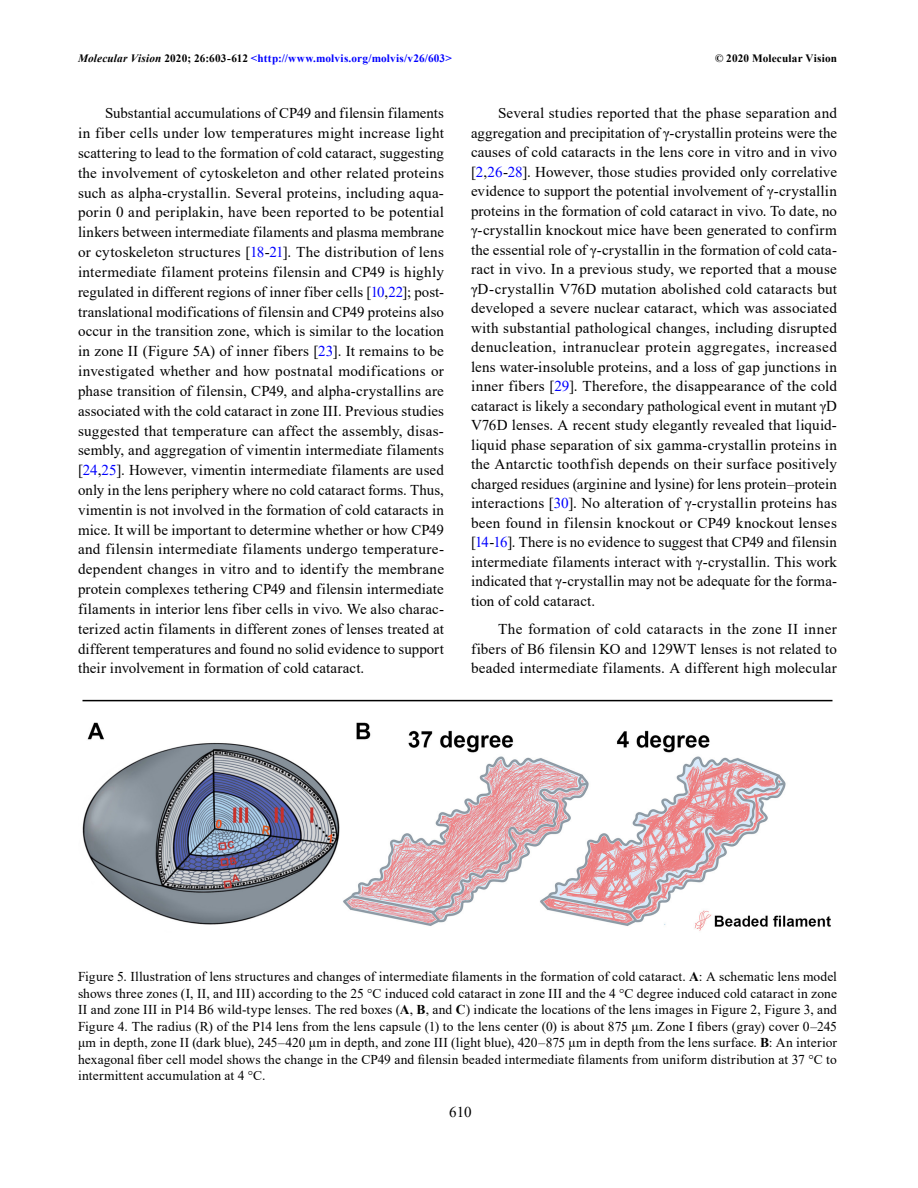
<style>
.page{position:relative;width:918px;height:1188px;background:#fff}
.page>*{position:absolute;margin:0;border:0;box-sizing:border-box;transform-origin:0 0}
.Para_Ind{font:15px/19.8px "Times New Roman";letter-spacing:.005em;color:#000;text-align:justify}
.Folio{font:15px "Times New Roman";color:#000}
.Fig_Caption{font:13.5px/16.5px "Times New Roman";letter-spacing:.01em;color:#000;text-align:justify}
.Header_Align_Left{font:700 11.25px "Times New Roman";letter-spacing:.015em;color:#00f}
.Header_Align_Right{font:700 11.25px "Times New Roman";letter-spacing:.015em;color:#000}
.s1{font-style:italic;color:#000}
.s2{color:#000}
.s3{color:#00f}
.s4{font-weight:700}
</style>
<div class="page">
<img style="left:82px;top:722px;width:749px;height:209px">
<hr style="left:82px;top:700px;width:750px;height:1px;background:#000">
<p class="Header_Align_Left" style="left:78px;top:50px;width:375px"><span class="s1">Molecular Vision</span> <span class="s2">2020; 26:603-612</span> &lt;http://www.molvis.org/molvis/v26/603&gt;</p>
<p class="Header_Align_Right" style="left:715px;top:50px;width:123px">© 2020 Molecular Vision</p>
<p class="Para_Ind" style="left:78px;top:103px;width:368px;text-indent:27px">Substantial accumulations of CP49 and filensin filaments in fiber cells under low temperatures might increase light scattering to lead to the formation of cold cataract, suggesting the involvement of cytoskeleton and other related proteins such as alpha-crystallin. Several proteins, including aqua&shy;porin 0 and periplakin, have been reported to be potential linkers between intermediate filaments and plasma membrane or cytoskeleton structures [<span class="s3">18</span>-<span class="s3">21</span>]. The distribution of lens intermediate filament proteins filensin and CP49 is highly regulated in different regions of inner fiber cells [<span class="s3">10</span>,<span class="s3">22</span>]; post&shy;translational modifications of filensin and CP49 proteins also occur in the transition zone, which is similar to the location in zone II (Figure 5A) of inner fibers [<span class="s3">23</span>]. It remains to be investigated whether and how postnatal modifications or phase transition of filensin, CP49, and alpha-crystallins are associated with the cold cataract in zone III. Previous studies suggested that temperature can affect the assembly, disas&shy;sembly, and aggregation of vimentin intermediate filaments [<span class="s3">24</span>,<span class="s3">25</span>]. However, vimentin intermediate filaments are used only in the lens periphery where no cold cataract forms. Thus, vimentin is not involved in the formation of cold cataracts in mice. It will be important to determine whether or how CP49 and filensin intermediate filaments undergo temperature&shy;dependent changes in vitro and to identify the membrane protein complexes tethering CP49 and filensin intermediate filaments in interior lens fiber cells in vivo. We also charac&shy;terized actin filaments in different zones of lenses treated at different temperatures and found no solid evidence to support their involvement in formation of cold cataract.</p>
<p class="Para_Ind" style="left:471px;top:103px;width:368px;text-indent:27px">Several studies reported that the phase separation and aggregation and precipitation of γ-crystallin proteins were the causes of cold cataracts in the lens core in vitro and in vivo [<span class="s3">2</span>,<span class="s3">26</span>-<span class="s3">28</span>]. However, those studies provided only correlative evidence to support the potential involvement of γ-crystallin proteins in the formation of cold cataract in vivo. To date, no γ-crystallin knockout mice have been generated to confirm the essential role of γ-crystallin in the formation of cold cata&shy;ract in vivo. In a previous study, we reported that a mouse γD-crystallin V76D mutation abolished cold cataracts but developed a severe nuclear cataract, which was associated with substantial pathological changes, including disrupted denucleation, intranuclear protein aggregates, increased lens water-insoluble proteins, and a loss of gap junctions in inner fibers [<span class="s3">29</span>]. Therefore, the disappearance of the cold cataract is likely a secondary pathological event in mutant γD V76D lenses. A recent study elegantly revealed that liquid&shy;liquid phase separation of six gamma-crystallin proteins in the Antarctic toothfish depends on their surface positively charged residues (arginine and lysine) for lens protein–protein interactions [<span class="s3">30</span>]. No alteration of γ-crystallin proteins has been found in filensin knockout or CP49 knockout lenses [<span class="s3">14</span>-<span class="s3">16</span>]. There is no evidence to suggest that CP49 and filensin intermediate filaments interact with γ-crystallin. This work indicated that γ-crystallin may not be adequate for the forma&shy;tion of cold cataract.</p>
<p class="Para_Ind" style="left:471px;top:619px;width:367px;text-indent:27px">The formation of cold cataracts in the zone II inner fibers of B6 filensin KO and 129WT lenses is not related to beaded intermediate filaments. A different high molecular</p>
<p class="Fig_Caption" style="left:78px;top:968px;width:761px">Figure 5. Illustration of lens structures and changes of intermediate filaments in the formation of cold cataract. <span class="s4">A</span>: A schematic lens model shows three zones (I, II, and III) according to the 25 °C induced cold cataract in zone III and the 4 °C degree induced cold cataract in zone II and zone III in P14 B6 wild-type lenses. The red boxes (<span class="s4">A</span>, <span class="s4">B</span>, and <span class="s4">C</span>) indicate the locations of the lens images in Figure 2, Figure 3, and Figure 4. The radius (R) of the P14 lens from the lens capsule (1) to the lens center (0) is about 875 μm. Zone I fibers (gray) cover 0–245 μm in depth, zone II (dark blue), 245–420 μm in depth, and zone III (light blue), 420–875 μm in depth from the lens surface. <span class="s4">B</span>: An interior hexagonal fiber cell model shows the change in the CP49 and filensin beaded intermediate filaments from uniform distribution at 37 °C to intermittent accumulation at 4 °C.</p>
<p class="Folio" style="left:449px;top:1102px;width:24px">610</p>
</div>
